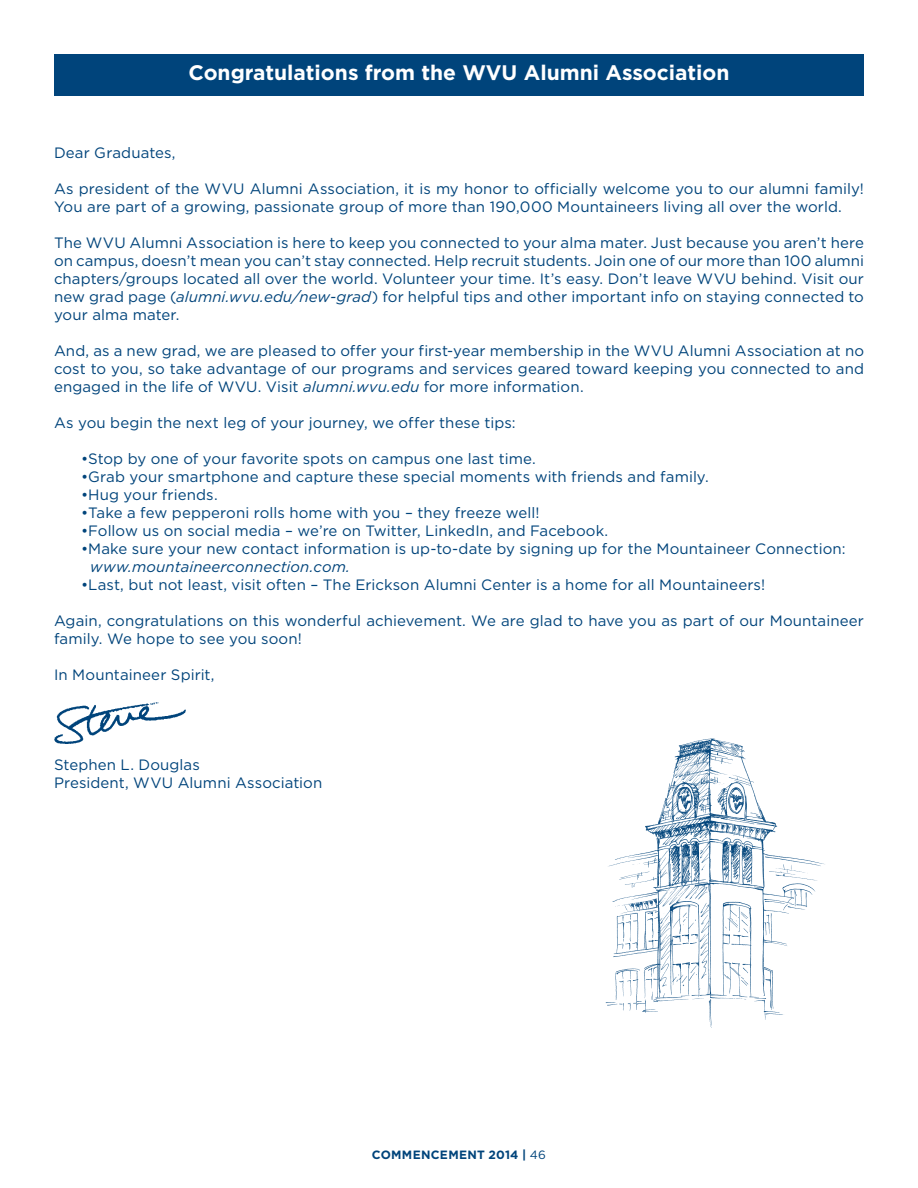
<style>
.page{position:relative;width:918px;height:1188px;background:#fff}
.page>*{position:absolute;margin:0;border:0;box-sizing:border-box;transform-origin:0 0}
.t1{font:700 21px "Gotham HTF";color:#fff}
.t2{font:15px/18px "Gotham HTF";letter-spacing:.005em;color:#00447b}
.t3{font:italic 15px "Gotham HTF";letter-spacing:.005em;color:#00447b}
.t4{font:700 12px "Gotham HTF";letter-spacing:.025em;color:#00447b}
.s1{font-style:italic}
.s2{font-weight:400}
</style>
<div class="page">
<div style="left:54px;top:54px;width:810px;height:41px;background:#00447b"></div>
<img style="left:54px;top:703px;width:131px;height:41px">
<img style="left:605px;top:738px;width:220px;height:290px">
<h1 class="t1" style="left:188px;top:60px;width:543px">Congratulations from the WVU Alumni Association</h1>
<p class="t2" style="left:54px;top:143px;width:123px">Dear Graduates,</p>
<p class="t2" style="left:54px;top:179px;width:811px">As president of the WVU Alumni Association, it is my honor to officially welcome you to our alumni family!<br>You are part of a growing, passionate group of more than 190,000 Mountaineers living all over the world.</p>
<p class="t2" style="left:54px;top:233px;width:812px;text-align:justify">The WVU Alumni Association is here to keep you connected to your alma mater. Just because you aren’t here on campus, doesn’t mean you can’t stay connected. Help recruit students. Join one of our more than 100 alumni chapters/groups located all over the world. Volunteer your time. It’s easy. Don’t leave WVU behind. Visit our new grad page (<span class="s1">alumni.wvu.edu/new-grad</span>) for helpful tips and other important info on staying connected to your alma mater.</p>
<p class="t2" style="left:54px;top:341px;width:812px;text-align:justify">And, as a new grad, we are pleased to offer your first-year membership in the WVU Alumni Association at no cost to you, so take advantage of our programs and services geared toward keeping you connected to and engaged in the life of WVU. Visit <span class="s1">alumni.wvu.edu</span> for more information.</p>
<p class="t2" style="left:54px;top:413px;width:463px">As you begin the next leg of your journey, we offer these tips:</p>
<p class="t2" style="left:81px;top:449px;width:456px">•Stop by one of your favorite spots on campus one last time.</p>
<p class="t2" style="left:81px;top:467px;width:629px">•Grab your smartphone and capture these special moments with friends and family.</p>
<p class="t2" style="left:81px;top:485px;width:138px">•Hug your friends.</p>
<p class="t2" style="left:81px;top:503px;width:460px">•Take a few pepperoni rolls home with you – they freeze well!</p>
<p class="t2" style="left:81px;top:521px;width:529px">•Follow us on social media – we’re on Twitter, LinkedIn, and Facebook.</p>
<p class="t2" style="left:81px;top:539px;width:766px">•Make sure your new contact information is up-to-date by signing up for the Mountaineer Connection:</p>
<p class="t3" style="left:90px;top:558px;width:262px">www.mountaineerconnection.com.</p>
<p class="t2" style="left:81px;top:575px;width:686px">•Last, but not least, visit often – The Erickson Alumni Center is a home for all Mountaineers!</p>
<p class="t2" style="left:54px;top:611px;width:811px">Again, congratulations on this wonderful achievement. We are glad to have you as part of our Mountaineer family. We hope to see you soon!</p>
<p class="t2" style="left:54px;top:665px;width:162px">In Mountaineer Spirit,</p>
<p class="t2" style="left:54px;top:755px;width:270px">Stephen L. Douglas<br>President, WVU Alumni Association</p>
<p class="t4" style="left:372px;top:1148px;width:176px">COMMENCEMENT 2014 | <span class="s2">46</span></p>
</div>
